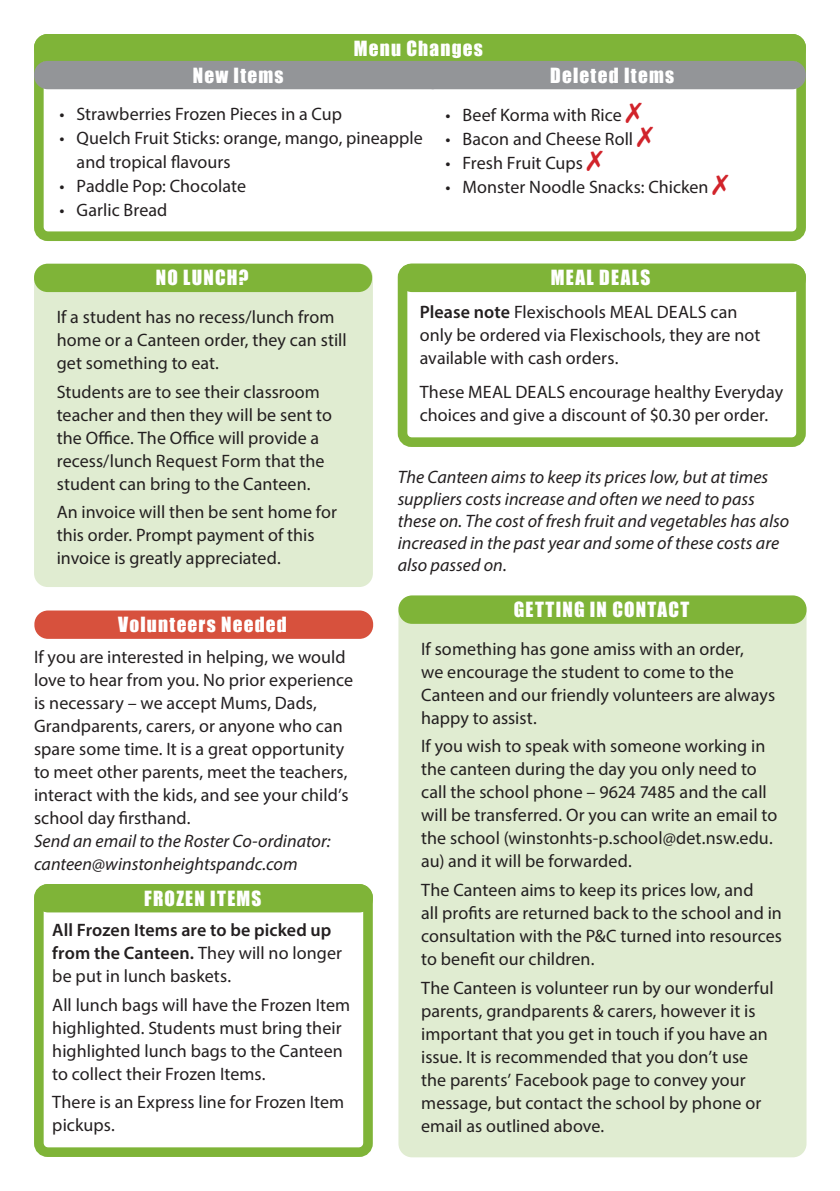
<style>
.page{position:relative;width:840px;height:1191px;background:#fff}
.page>*{position:absolute;margin:0;border:0;box-sizing:border-box;transform-origin:0 0}
.Everyday_Occasional{font:19.2px "Impact";letter-spacing:.06em;color:#fff}
.Text{font:18px/23px "Myriad Pro";letter-spacing:.005em;color:#231f20}
.Text-2{font:italic 18px/22px "Myriad Pro";color:#231f20}
.Text-3{font:600 18px/23px "Myriad Pro";letter-spacing:.005em;color:#231f20}
.s1{color:#d1232a}
.s2{font-style:italic}
.s3{font-weight:400}
.s4{font-weight:600}
</style>
<div class="page">
<div style="left:34px;top:34px;width:771px;height:207px;border:10px solid #7fb438;border-radius:9px"></div>
<div style="left:34px;top:34px;width:771px;height:28px;background:#7fb438;border-radius:14px"></div>
<div style="left:398px;top:595px;width:408px;height:562px;background:#e0ecd1;border-radius:14px"></div>
<div style="left:398px;top:595px;width:408px;height:29px;background:#7fb438;border-radius:14px"></div>
<div style="left:397px;top:264px;width:408px;height:183px;border:10px solid #7fb438;border-radius:9px"></div>
<div style="left:398px;top:264px;width:407px;height:28px;background:#7fb438;border-radius:14px"></div>
<div style="left:34px;top:884px;width:338px;height:273px;border:10px solid #7fb438;border-radius:9px"></div>
<div style="left:35px;top:884px;width:338px;height:28px;background:#7fb438;border-radius:14px"></div>
<div style="left:34px;top:264px;width:339px;height:323px;background:#e0ecd1;border-radius:14px"></div>
<div style="left:34px;top:264px;width:338px;height:28px;background:#7fb438;border-radius:14px"></div>
<div style="left:34px;top:61px;width:411px;height:28px;background:#939598;border-radius:14px"></div>
<div style="left:34px;top:610px;width:339px;height:29px;background:#d7513d;border-radius:14px"></div>
<div style="left:420px;top:61px;width:385px;height:28px;background:#939598;border-radius:14px"></div>
<p class="Everyday_Occasional" style="left:193px;top:60px;width:92px">New Items</p>
<p class="Everyday_Occasional" style="left:354px;top:33px;width:130px">Menu Changes</p>
<p class="Everyday_Occasional" style="left:550px;top:60px;width:125px">Deleted Items</p>
<p class="Text" style="left:60px;top:102px;width:284px">• Strawberries Frozen Pieces in a Cup</p>
<p class="Text" style="left:77px;top:125px;width:347px;line-height:24px;text-indent:-17px">• Quelch Fruit Sticks: orange, mango, pineapple and tropical flavours</p>
<p class="Text" style="left:60px;top:174px;width:188px">• Paddle Pop: Chocolate</p>
<p class="Text" style="left:60px;top:198px;width:109px">• Garlic Bread</p>
<p class="Text" style="left:445px;top:104px;width:197px">• Beef Korma with Rice <span class="s1">✗</span></p>
<p class="Text" style="left:445px;top:128px;width:209px">• Bacon and Cheese Roll <span class="s1">✗</span></p>
<p class="Text" style="left:445px;top:152px;width:159px">• Fresh Fruit Cups <span class="s1">✗</span></p>
<p class="Text" style="left:445px;top:176px;width:284px">• Monster Noodle Snacks: Chicken <span class="s1">✗</span></p>
<p class="Everyday_Occasional" style="left:156px;top:263px;width:94px">NO LUNCH?</p>
<p class="Text" style="left:57px;top:305px;width:291px">If a student has no recess/lunch from home or a Canteen order, they can still get something to eat.</p>
<p class="Text" style="left:57px;top:380px;width:276px">Students are to see their classroom teacher and then they will be sent to the Office. The Office will provide a recess/lunch Request Form that the student can bring to the Canteen.</p>
<p class="Text" style="left:57px;top:500px;width:282px">An invoice will then be sent home for this order. Prompt payment of this invoice is greatly appreciated.</p>
<p class="Everyday_Occasional" style="left:118px;top:610px;width:170px">Volunteers Needed</p>
<p class="Text" style="left:34px;top:645px;width:320px">If you are interested in helping, we would love to hear from you. No prior experience is necessary – we accept Mums, Dads, Grandparents, carers, or anyone who can spare some time. It is a great opportunity to meet other parents, meet the teachers, interact with the kids, and see your child’s school day firsthand.<br><span class="s2">Send an email to the Roster Co-ordinator: canteen@winstonheightspandc.com</span></p>
<p class="Everyday_Occasional" style="left:144px;top:883px;width:119px">FROZEN ITEMS</p>
<p class="Text-3" style="left:52px;top:918px;width:291px">All Frozen Items are to be picked up from the Canteen. <span class="s3">They will no longer be put in lunch baskets.</span></p>
<p class="Text" style="left:52px;top:992px;width:299px">All lunch bags will have the Frozen Item highlighted. Students must bring their highlighted lunch bags to the Canteen to collect their Frozen Items.</p>
<p class="Text" style="left:52px;top:1090px;width:293px">There is an Express line for Frozen Item pickups.</p>
<p class="Everyday_Occasional" style="left:550px;top:263px;width:101px">MEAL DEALS</p>
<p class="Text" style="left:419px;top:300px;width:342px"><span class="s4">Please note</span> Flexischools MEAL DEALS can only be ordered via Flexischools, they are not available with cash orders.</p>
<p class="Text" style="left:419px;top:380px;width:365px">These MEAL DEALS encourage healthy Everyday choices and give a discount of $0.30 per order.</p>
<p class="Text-2" style="left:397px;top:465px;width:392px">The Canteen aims to keep its prices low, but at times suppliers costs increase and often we need to pass these on. The cost of fresh fruit and vegetables has also increased in the past year and some of these costs are also passed on.</p>
<p class="Everyday_Occasional" style="left:513px;top:595px;width:177px">GETTING IN CONTACT</p>
<p class="Text" style="left:421px;top:637px;width:355px">If something has gone amiss with an order,<br>we encourage the student to come to the Canteen and our friendly volunteers are always happy to assist.</p>
<p class="Text" style="left:421px;top:734px;width:357px">If you wish to speak with someone working in the canteen during the day you only need to call the school phone – 9624 7485 and the call will be transferred. Or you can write an email to the school (winstonhts-p.school@det.nsw.edu. au) and it will be forwarded.</p>
<p class="Text" style="left:421px;top:878px;width:362px">The Canteen aims to keep its prices low, and<br>all profits are returned back to the school and in consultation with the P&amp;C turned into resources to benefit our children.</p>
<p class="Text" style="left:421px;top:976px;width:354px">The Canteen is volunteer run by our wonderful parents, grandparents &amp; carers, however it is important that you get in touch if you have an issue. It is recommended that you don’t use the parents’ Facebook page to convey your message, but contact the school by phone or email as outlined above.</p>
</div>
